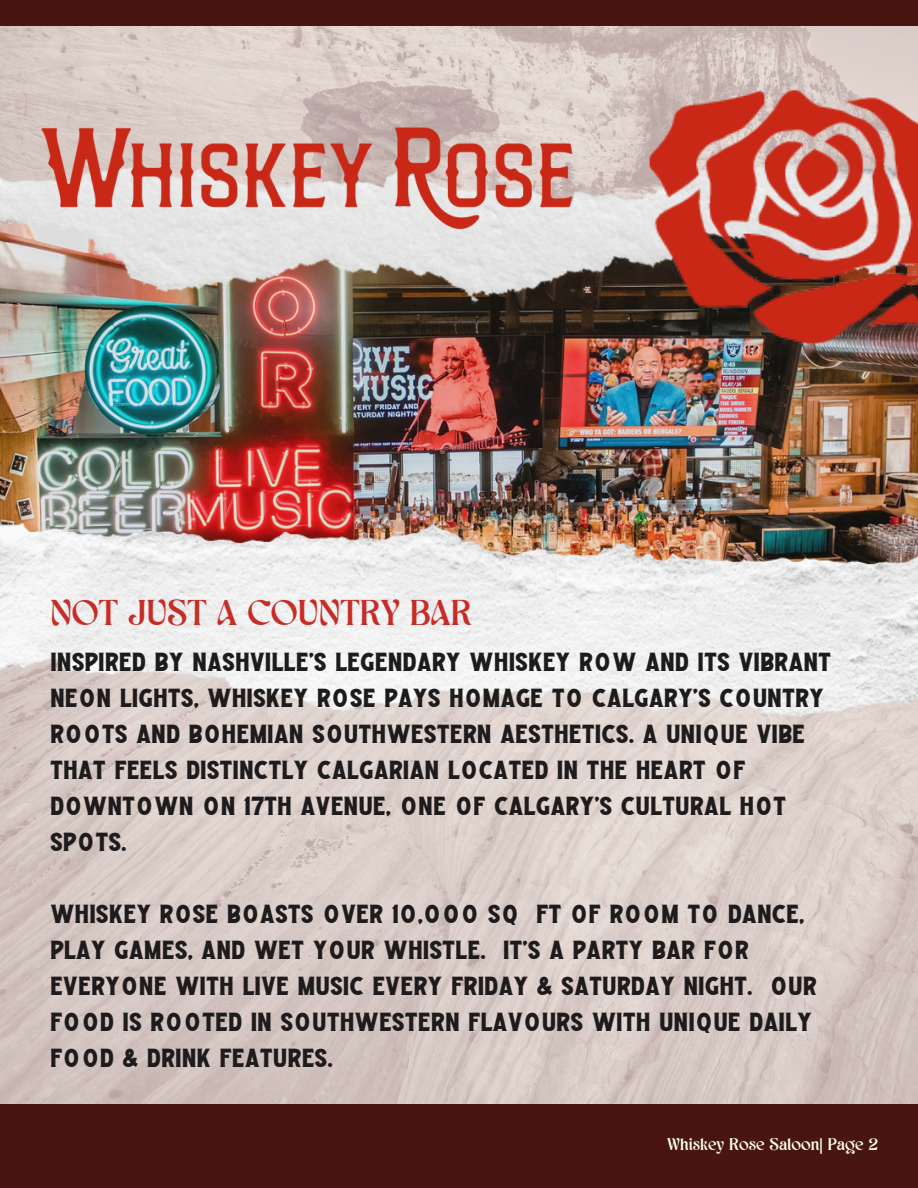
<style>
.page{position:relative;width:918px;height:1188px;background:#fff}
.page>*{position:absolute;margin:0;border:0;box-sizing:border-box;transform-origin:0 0}
.t1{font:36px "Gerova";color:#c82c27}
.t2{font:24.45px/36px "Ironhead Serif 01";color:#1d1b1b}
.t3{font:16.95px "Gerova";color:#ffffef}
</style>
<div class="page">
<img style="left:0;top:717px;width:918px;height:387px">
<div style="left:0;top:1104px;width:918px;height:84px;background:#491510"></div>
<img style="left:0;top:545px;width:918px;height:172px">
<img style="left:0;top:0;width:918px;height:545px">
<img style="left:636px;top:38px;width:282px;height:360px">
<img style="left:24px;top:115px;width:566px;height:122px">
<p class="t1" style="left:50px;top:594px;width:423px">NOT JUST A COUNTRY BAR</p>
<p class="t2" style="left:50px;top:647px;width:783px">INSPIRED BY NASHVILLE'S LEGENDARY WHISKEY ROW AND ITS VIBRANT NEON LIGHTS, WHISKEY ROSE PAYS HOMAGE TO CALGARY'S COUNTRY ROOTS AND BOHEMIAN SOUTHWESTERN AESTHETICS. A UNIQUE VIBE THAT FEELS DISTINCTLY CALGARIAN LOCATED IN THE HEART OF DOWNTOWN ON 17TH AVENUE, ONE OF CALGARY'S CULTURAL HOT SPOTS.</p>
<p class="t2" style="left:50px;top:899px;width:768px">WHISKEY ROSE BOASTS OVER 10,000 SQ FT OF ROOM TO DANCE, PLAY GAMES, AND WET YOUR WHISTLE. IT'S A PARTY BAR FOR EVERYONE WITH LIVE MUSIC EVERY FRIDAY &amp; SATURDAY NIGHT. OUR FOOD IS ROOTED IN SOUTHWESTERN FLAVOURS WITH UNIQUE DAILY FOOD &amp; DRINK FEATURES.</p>
<p class="t3" style="left:621px;top:1132px;width:176px">Company Name | Page x</p>
<p class="t3" style="left:667px;top:1136px;width:213px">Whiskey Rose Saloon| Page 2</p>
</div>
